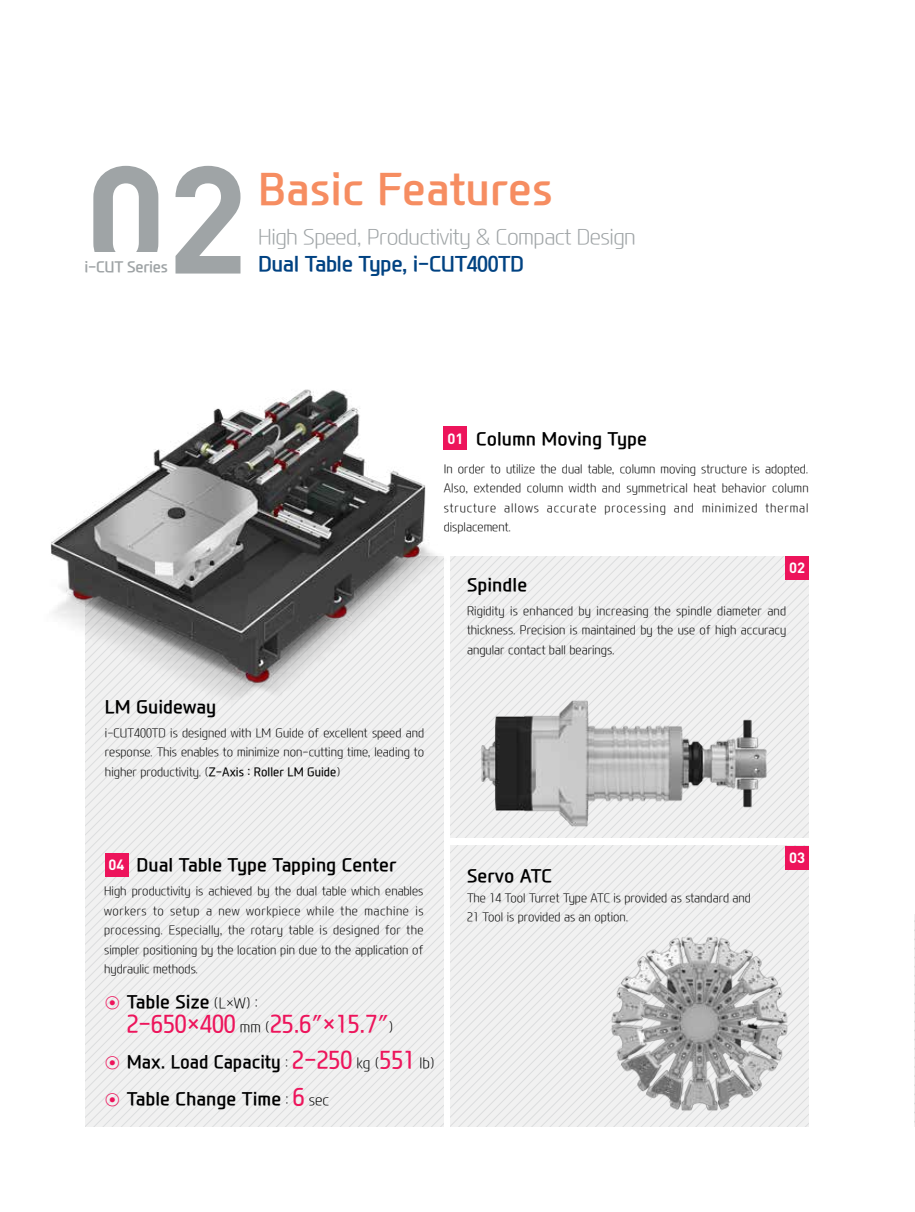
<style>
.page{position:relative;width:915px;height:1212px;background:#fff}
.page>*{position:absolute;margin:0;border:0;box-sizing:border-box;transform-origin:0 0}
.t1{font:700 150px "DIN";color:#9fa4a6}
.t2{font:700 43.5px "Modern H";color:#f68d61}
.t3{font:500 24px "Modern H";color:#ed145b;scale:.95 1}
.t4{font:300 21px "Modern H Eco";letter-spacing:-.025em;color:#9fa4a6}
.t5{font:700 21px "Modern H";letter-spacing:-.025em;color:#004282}
.t6{font:700 18px "Modern H";color:#000}
.t7{font:700 18px/36.6px "Modern H";color:#000;scale:.95 1}
.t8{font:700 15px "Modern H";letter-spacing:-.025em;color:#9fa4a6}
.t9{font:700 14.7px "DIN";color:#fff}
.t10{font:300 12px/19.5px "Modern H Eco";color:#000;text-align:justify;scale:.95 1}
.s1{font-family:"Modern H";font-weight:500}
.s2{color:#ed145b}
.s3{font-family:"Modern H Eco";font-weight:300;font-size:14.7px}
.s4{font-family:"Modern H Eco";font-weight:300;font-size:14.7px;color:#000}
.s5{font-weight:500;font-size:24px;color:#ed145b}
</style>
<div class="page">
<svg style="left:85px;top:725px;width:358px;height:402px"></svg>
<svg style="left:914px;top:914px;width:1px;height:213px"></svg>
<div style="left:105px;top:853px;width:23px;height:23px;background:#ed145b"></div>
<div style="left:443px;top:427px;width:24px;height:23px;background:#ed145b"></div>
<svg style="left:450px;top:556px;width:102px;height:281px"></svg>
<svg style="left:552px;top:556px;width:256px;height:281px"></svg>
<svg style="left:450px;top:846px;width:102px;height:281px"></svg>
<svg style="left:552px;top:846px;width:256px;height:281px"></svg>
<div style="left:785px;top:846px;width:23px;height:23px;background:#ed145b"></div>
<div style="left:785px;top:556px;width:23px;height:23px;background:#ed145b"></div>
<img style="left:50px;top:389px;width:410px;height:336px">
<img style="left:606px;top:931px;width:186px;height:184px">
<img style="left:467px;top:691px;width:316px;height:144px">
<h1 class="t1" style="left:85px;top:121px;width:164px">02</h1>
<h2 class="t2" style="left:258px;top:158px;width:296px">Basic Features</h2>
<h3 class="t4" style="left:258px;top:223px;width:379px">High Speed, Productivity &amp; Compact Design</h3>
<p class="t8" style="left:84px;top:256px;width:85px">i-CUT Series</p>
<h3 class="t5" style="left:258px;top:249px;width:267px">Dual Table Type, i-CUT400TD</h3>
<h3 class="t6" style="left:476px;top:426px;width:172px">Column Moving Type</h3>
<p class="t10" style="left:443px;top:458px;width:385px">In order to utilize the dual table, column moving structure is adopted.<br>Also, extended column width and symmetrical heat behavior column structure allows accurate processing and minimized thermal displacement.</p>
<p class="t9" style="left:447px;top:429px;width:18px">01</p>
<p class="t9" style="left:788px;top:558px;width:18px">02</p>
<h3 class="t6" style="left:105px;top:694px;width:113px">LM Guideway</h3>
<p class="t10" style="left:105px;top:722px;width:337px">i-CUT400TD is designed with LM Guide of excellent speed and response. This enables to minimize non-cutting time, leading to higher productivity. (<span class="s1">Z-Axis : Roller LM Guide</span>)</p>
<h3 class="t6" style="left:137px;top:853px;width:261px">Dual Table Type Tapping Center</h3>
<p class="t10" style="left:104px;top:881px;width:337px">High productivity is achieved by the dual table which enables workers to setup a new workpiece while the machine is processing. Especially, the rotary table is designed for the simpler positioning by the location pin due to the application of hydraulic methods.</p>
<p class="t9" style="left:109px;top:855px;width:18px">04</p>
<h3 class="t6" style="left:104px;top:989px;width:155px"><span class="s2">◉</span> Table Size <span class="s3">(L×W) :</span></h3>
<h3 class="t3" style="left:127px;top:1007px;width:282px">2-650×400 <span class="s4">mm (</span>25.6″×15.7″<span class="s4">)</span></h3>
<h3 class="t7" style="left:104px;top:1044px;width:349px"><span class="s2">◉</span> Max. Load Capacity <span class="s3">:</span> <span class="s5">2-250</span> <span class="s3">kg (</span><span class="s5">551</span> <span class="s3">lb) </span><span class="s2">◉</span> Table Change Time <span class="s3">:</span> <span class="s5">6</span> <span class="s3">sec</span></h3>
<h3 class="t6" style="left:467px;top:572px;width:62px">Spindle</h3>
<p class="t10" style="left:467px;top:601px;width:337px">Rigidity is enhanced by increasing the spindle diameter and thickness. Precision is maintained by the use of high accuracy angular contact ball bearings.</p>
<h3 class="t6" style="left:467px;top:863px;width:87px">Servo ATC</h3>
<p class="t10" style="left:467px;top:887px;width:300px">The 14 Tool Turret Type ATC is provided as standard and<br>21 Tool is provided as an option.</p>
<p class="t9" style="left:788px;top:848px;width:18px">03</p>
</div>
